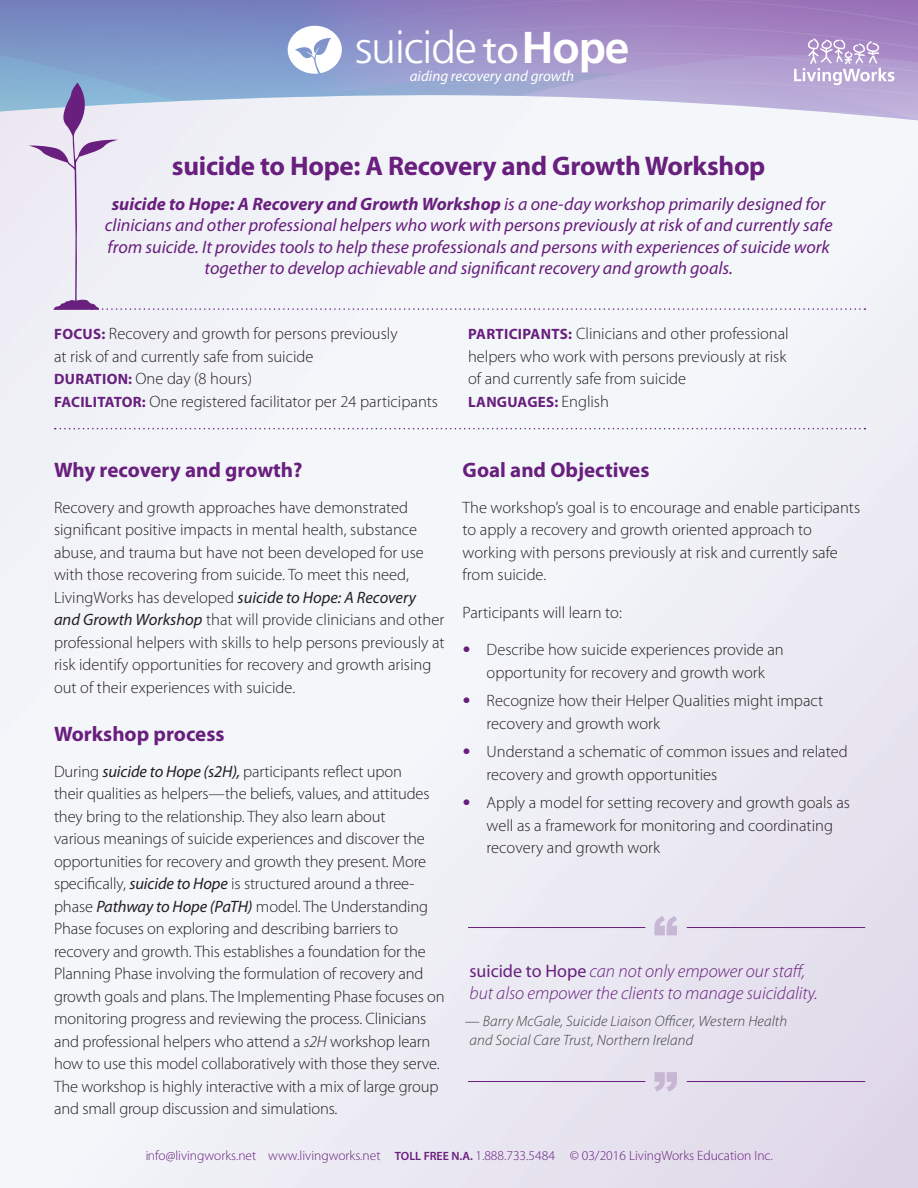
<style>
.page{position:relative;width:918px;height:1188px;background:#fff}
.page>*{position:absolute;margin:0;border:0;box-sizing:border-box;transform-origin:0 0}
.t1{font:300 44.55px "Frutiger LT";letter-spacing:-.025em;color:#fff}
.Header_1{font:700 27px "Myriad Pro";letter-spacing:-.01em;color:#681f7d}
.Header_2{font:700 21px "Myriad Pro";color:#681f7d}
.Dek{font:italic 18px/21.6px "Myriad Pro";color:#681f7d;text-align:center}
.PQ{font:italic 300 18px/22.5px "Myriad Pro";color:#681f7d}
.Body{font:300 16.5px/22.5px "Myriad Pro";color:#231f20}
.PQ-2{font:italic 300 15px/18.8px "Myriad Pro";letter-spacing:.01em;color:#3e3e3f}
.t2{font:italic 15px "Myriad Pro";color:#fff}
.Body-2{font:700 15px "Myriad Pro";letter-spacing:.02em;color:#681f7d}
.t3{font:300 13.5px "Myriad Pro";color:#681f7d}
.s1{font-weight:400;font-size:36.9px}
.s2{font-weight:700}
.s3{font-weight:700;font-size:15px;color:#681f7d}
.s4{font-weight:300;font-size:16.5px;color:#231f20}
.s5{font-weight:400;font-style:italic}
.s6{font-style:italic}
.s7{font-family:"Frutiger LT Std";color:#681f7d}
.s8{font-weight:400;font-style:normal}
.s9{font-weight:600;font-size:12px}
</style>
<div class="page">
<div style="left:0;top:0;width:918px;height:1188px;background:linear-gradient(to right,#f6f9fb,#e9e6f1)"></div>
<svg style="left:655px;top:1072px;width:22px;height:20px"></svg>
<hr style="left:468px;top:1081px;width:177px;height:1px;background:#681f7d">
<hr style="left:687px;top:1081px;width:178px;height:1px;background:#681f7d">
<svg style="left:55px;top:428px;width:810px;height:1px"></svg>
<svg style="left:655px;top:916px;width:22px;height:19px"></svg>
<hr style="left:468px;top:927px;width:177px;height:1px;background:#681f7d">
<hr style="left:687px;top:927px;width:178px;height:1px;background:#681f7d">
<svg style="left:0;top:0;width:918px;height:120px;background:#8b83bf"></svg>
<svg style="left:28px;top:26px;width:890px;height:284px"></svg>
<p class="t1" style="left:355px;top:22px;width:276px">suicide <span class="s1">to</span><span class="s2">Hope</span></p>
<p class="t2" style="left:410px;top:68px;width:166px">aiding recovery and growth</p>
<p class="Header_1" style="left:172px;top:150px;width:595px">suicide to Hope: A Recovery and Growth Workshop</p>
<p class="Dek" style="left:105px;top:193px;width:729px"><span class="s2">suicide to Hope: A Recovery and Growth Workshop</span> is a one-day workshop primarily designed for clinicians and other professional helpers who work with persons previously at risk of and currently safe from suicide. It provides tools to help these professionals and persons with experiences of suicide work together to develop achievable and significant recovery and growth goals.</p>
<p class="Body" style="left:54px;top:323px;width:345px"><span class="s3">FOCUS:</span> Recovery and growth for persons previously at risk of and currently safe from suicide</p>
<p class="Body" style="left:54px;top:368px;width:199px"><span class="s3">DURATION:</span> One day (8 hours)</p>
<p class="Body" style="left:54px;top:390px;width:385px"><span class="s3">FACILITATOR:</span> One registered facilitator per 24 participants</p>
<p class="Body" style="left:468px;top:323px;width:322px"><span class="s3">PARTICIPANTS:</span> Clinicians and other professional helpers who work with persons previously at risk of and currently safe from suicide</p>
<p class="Body-2" style="left:468px;top:393px;width:142px">LANGUAGES: <span class="s4">English</span></p>
<p class="Header_2" style="left:54px;top:458px;width:250px">Why recovery and growth?</p>
<p class="Body" style="left:54px;top:496px;width:392px">Recovery and growth approaches have demonstrated significant positive impacts in mental health, substance abuse, and trauma but have not been developed for use with those recovering from suicide. To meet this need, LivingWorks has developed <span class="s5">suicide to Hope: A Recovery and Growth Workshop</span> that will provide clinicians and other professional helpers with skills to help persons previously at risk identify opportunities for recovery and growth arising out of their experiences with suicide.</p>
<p class="Header_2" style="left:54px;top:722px;width:172px">Workshop process</p>
<p class="Body" style="left:54px;top:760px;width:392px">During <span class="s5">suicide to Hope (s2H),</span> participants reflect upon<br>their qualities as helpers—the beliefs, values, and attitudes they bring to the relationship. They also learn about<br>various meanings of suicide experiences and discover the opportunities for recovery and growth they present. More specifically, <span class="s5">suicide to Hope</span> is structured around a three&shy;phase <span class="s5">Pathway to Hope (PaTH)</span> model. The Understanding Phase focuses on exploring and describing barriers to recovery and growth. This establishes a foundation for the Planning Phase involving the formulation of recovery and growth goals and plans. The Implementing Phase focuses on monitoring progress and reviewing the process. Clinicians and professional helpers who attend a <span class="s6">s2H</span> workshop learn how to use this model collaboratively with those they serve.<br>The workshop is highly interactive with a mix of large group and small group discussion and simulations.</p>
<p class="Header_2" style="left:463px;top:458px;width:188px">Goal and Objectives</p>
<p class="Body" style="left:463px;top:496px;width:399px">The workshop’s goal is to encourage and enable participants to apply a recovery and growth oriented approach to working with persons previously at risk and currently safe from suicide.</p>
<p class="Body" style="left:463px;top:601px;width:161px">Participants will learn to:</p>
<p class="Body" style="left:463px;top:639px;width:323px;text-align:center"><span class="s7">•</span> Describe how suicide experiences provide an opportunity for recovery and growth work</p>
<p class="Body" style="left:487px;top:690px;width:338px;text-indent:-24px"><span class="s7">•</span> Recognize how their Helper Qualities might impact recovery and growth work</p>
<p class="Body" style="left:487px;top:741px;width:363px;text-indent:-24px"><span class="s7">•</span> Understand a schematic of common issues and related recovery and growth opportunities</p>
<p class="Body" style="left:487px;top:792px;width:365px;text-indent:-24px"><span class="s7">•</span> Apply a model for setting recovery and growth goals as well as a framework for monitoring and coordinating recovery and growth work</p>
<p class="PQ" style="left:469px;top:960px;width:350px"><span class="s8">suicide to Hope</span> can not only empower our staff, but also empower the clients to manage suicidality.</p>
<p class="PQ-2" style="left:469px;top:1012px;width:319px;text-indent:-5px">— Barry McGale, Suicide Liaison Officer, Western Health and Social Care Trust, Northern Ireland</p>
<p class="t3" style="left:145px;top:1148px;width:629px">info@livingworks.net www.livingworks.net <span class="s9">TOLL FREE N.A.</span> 1.888.733.5484 © 03/2016 LivingWorks Education Inc.</p>
</div>
